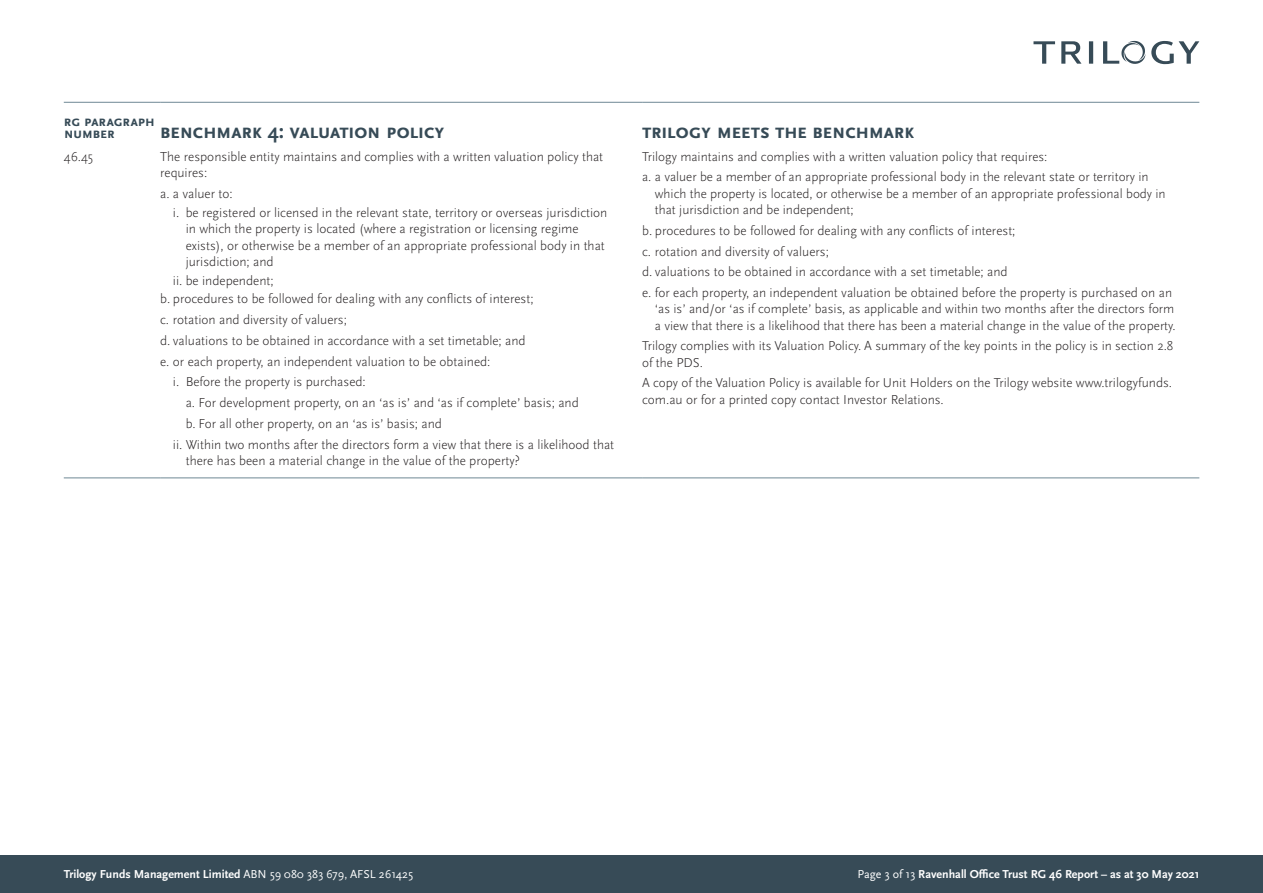
<style>
.page{position:relative;width:1263px;height:893px;background:#fff}
.page>*{position:absolute;margin:0;border:0;box-sizing:border-box;transform-origin:0 0}
.t1{font:700 21px "Scala Sans Pro";letter-spacing:-.035em;color:#374b57}
.t2{font:700 15px/12px "Scala Sans Pro";letter-spacing:-.025em;color:#374b57}
.t3{font:300 13.5px/16.5px "Scala Sans Pro";color:#231f20}
.t4{font:300 13.35px/16.4px "Scala Sans Pro";color:#231f20}
.t5{font:700 12px "Scala Sans Pro";color:#fff}
.s1{font-size:13.35px}
.s2{font-size:13.5px}
.s3{font-weight:400}
</style>
<div class="page">
<div style="left:0;top:855px;width:1263px;height:38px;background:#374b57"></div>
<svg style="left:1033px;top:41px;width:22px;height:23px"></svg>
<svg style="left:1061px;top:41px;width:20px;height:23px"></svg>
<svg style="left:1089px;top:41px;width:4px;height:23px"></svg>
<svg style="left:1103px;top:41px;width:96px;height:24px"></svg>
<hr style="left:64px;top:102px;width:96px;height:1px;background:#6e8895">
<hr style="left:160px;top:102px;width:482px;height:1px;background:#6e8895">
<hr style="left:642px;top:102px;width:557px;height:1px;background:#6e8895">
<hr style="left:64px;top:478px;width:96px;height:1px;background:#6e8895">
<hr style="left:160px;top:478px;width:482px;height:1px;background:#6e8895">
<hr style="left:642px;top:478px;width:557px;height:1px;background:#6e8895">
<p class="t2" style="left:64px;top:115px;width:93px">rg paragraph number</p>
<p class="t1" style="left:160px;top:119px;width:286px">benchmark 4: valuation policy</p>
<p class="t1" style="left:642px;top:119px;width:274px">trilogy meets the benchmark</p>
<p class="t3" style="left:64px;top:148px;width:31px">46.45</p>
<p class="t3" style="left:160px;top:148px;width:445px">The responsible entity maintains and complies with a written valuation policy that requires:</p>
<p class="t3" style="left:160px;top:185px;width:74px">a. a valuer to:</p>
<p class="t3" style="left:186px;top:204px;width:423px;text-indent:-13px">i. be registered or licensed in the relevant state, territory or overseas jurisdiction in which the property is located (where a registration or licensing regime exists), or otherwise be a member of an appropriate professional body in that jurisdiction; and</p>
<p class="t3" style="left:173px;top:272px;width:102px">ii. be independent;</p>
<p class="t3" style="left:160px;top:291px;width:375px">b. procedures to be followed for dealing with any conflicts of interest;</p>
<p class="t3" style="left:160px;top:311px;width:188px">c. rotation and diversity of valuers;</p>
<p class="t3" style="left:160px;top:332px;width:367px">d. valuations to be obtained in accordance with a set timetable; and</p>
<p class="t3" style="left:160px;top:353px;width:332px">e. or each property, an independent valuation to be obtained:</p>
<p class="t3" style="left:173px;top:374px;width:194px">i. Before the property is purchased:</p>
<p class="t3" style="left:186px;top:394px;width:395px">a. For development property, on an ‘as is’ and ‘as if complete’ basis; and</p>
<p class="t3" style="left:186px;top:415px;width:258px">b. For all other property, on an ‘as is’ basis; and</p>
<p class="t3" style="left:186px;top:436px;width:430px;text-indent:-13px">ii. Within two months after the directors form a view that there is a likelihood that there has been a material change in the value of the property?</p>
<p class="t4" style="left:642px;top:148px;width:407px">Trilogy maintains and complies with a written valuation policy that requires:</p>
<p class="t4" style="left:655px;top:169px;width:512px;text-indent:-13px">a. a valuer be a member of an appropriate professional body in the relevant state or territory in which the property is located, or otherwise be a member of an appropriate professional body in that jurisdiction and be independent;</p>
<p class="t3" style="left:642px;top:222px;width:375px">b. procedures to be followed for dealing with any conflicts of interest;</p>
<p class="t3" style="left:642px;top:243px;width:188px">c. rotation and diversity of valuers;</p>
<p class="t3" style="left:642px;top:264px;width:367px">d. valuations to be obtained in accordance with a set timetable; and</p>
<p class="t3" style="left:642px;top:284px;width:531px">e. for each property, an independent valuation be obtained before the property is purchased on <span class="s1">an</span></p>
<p class="t4" style="left:655px;top:301px;width:522px">‘as is’ and/or ‘as if complete’ basis, as applicable and within two months after the directors form a view that there is a likelihood that there has been a material change in the value of the property.</p>
<p class="t4" style="left:642px;top:338px;width:533px">Trilogy complies with its Valuation Policy. A summary of the key points in the policy is in section 2.8 of the PDS.</p>
<p class="t4" style="left:642px;top:375px;width:531px">A copy of the Valuation Policy is available for Unit Holders on the Trilogy website <span class="s2">www.trilogyfunds.</span></p>
<p class="t3" style="left:642px;top:391px;width:303px">com.au or for a printed copy contact Investor Relations.</p>
<p class="t5" style="left:64px;top:867px;width:351px">Trilogy Funds Management Limited <span class="s3">ABN 59 080 383 679, AFSL 261425</span></p>
<p class="t5" style="left:858px;top:867px;width:343px"><span class="s3">Page 3 of 13</span> Ravenhall Office Trust RG 46 Report – as at 30 May 2021</p>
</div>
